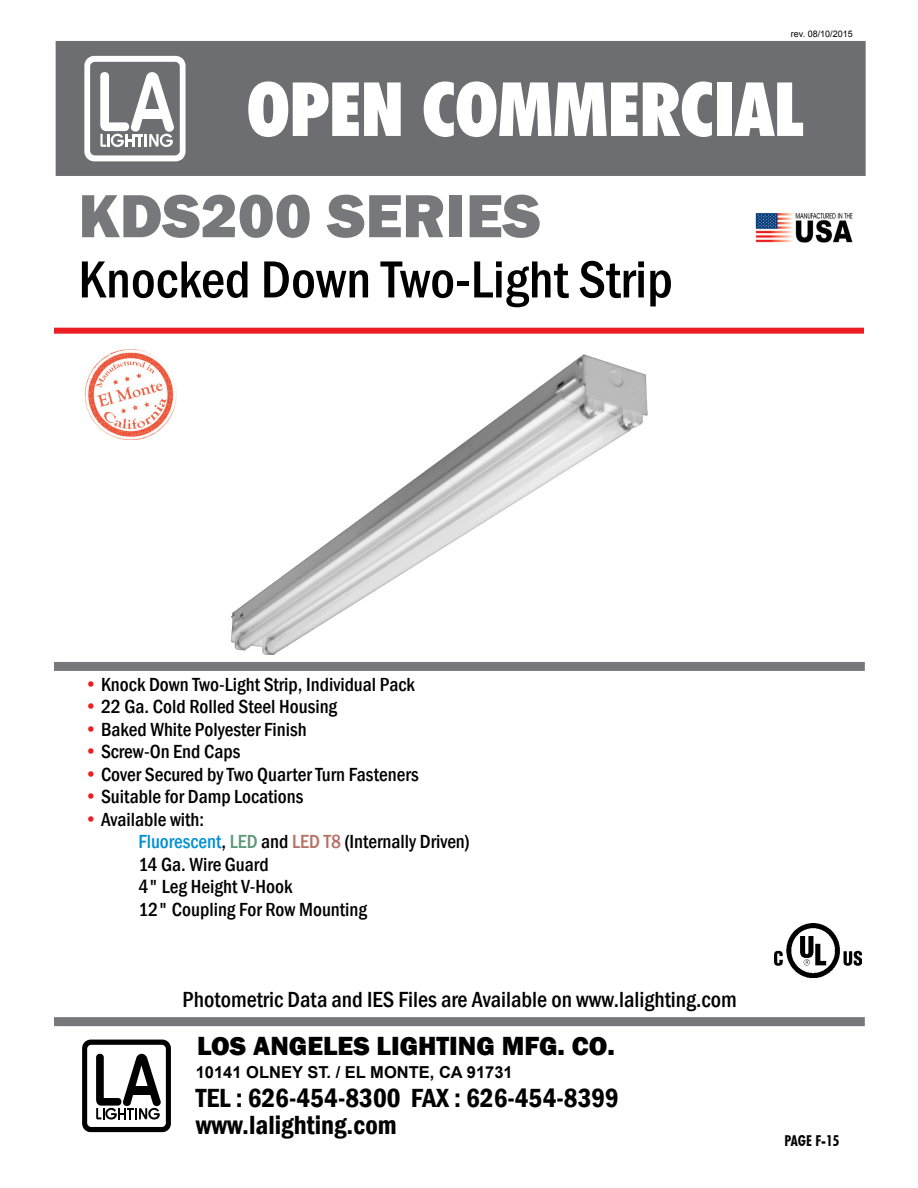
<style>
.page{position:relative;width:918px;height:1188px;background:#fff}
.page>*{position:absolute;margin:0;border:0;box-sizing:border-box;transform-origin:0 0}
.t1{font:900 condensed 75px "Futura BT";color:#fff}
.t2{font:800 63px "Franklin Gothic";color:#77787b}
.t3{font:500 condensed 54px "Franklin Gothic";color:#000}
.t4{font:600 condensed 27px/27px "Franklin Gothic";color:#000}
.t5{font:800 27px "Franklin Gothic";color:#000}
.t6{font:500 condensed 22.5px "Franklin Gothic";color:#000}
.t7{font:500 condensed 19.5px/22.5px "Franklin Gothic";color:#000}
.t8{font:700 16.5px "Arial";color:#000}
.t9{font:700 condensed 15px "Futura BT";color:#000}
.t10{font:9px "Arial";color:#000}
.s1{color:#ed1d24}
.s2{color:#0091d1}
.s3{color:#5d9877}
.s4{color:#b77166}
</style>
<div class="page">
<div style="left:54px;top:328px;width:810px;height:6px;background:#ed1d24"></div>
<div style="left:54px;top:662px;width:811px;height:9px;background:#77787b"></div>
<div style="left:54px;top:1017px;width:811px;height:9px;background:#77787b"></div>
<div style="left:56px;top:41px;width:810px;height:135px;background:#6d6e71"></div>
<svg style="left:84px;top:56px;width:102px;height:105px"></svg>
<svg style="left:82px;top:1040px;width:89px;height:92px"></svg>
<img style="left:755px;top:213px;width:98px;height:30px">
<img style="left:775px;top:924px;width:87px;height:53px">
<img style="left:86px;top:349px;width:91px;height:91px">
<img style="left:231px;top:354px;width:417px;height:301px">
<p class="t10" style="left:791px;top:28px;width:63px">rev. 08/10/2015</p>
<h1 class="t1" style="left:247px;top:64px;width:559px">OPEN COMMERCIAL</h1>
<h2 class="t2" style="left:78px;top:175px;width:464px">KDS200 SERIES</h2>
<h3 class="t3" style="left:78px;top:244px;width:596px">Knocked Down Two-Light Strip</h3>
<p class="t7" style="left:84px;top:673px;width:332px"><span class="s1">•</span> Knock Down Two-Light Strip, Individual Pack</p>
<p class="t7" style="left:84px;top:695px;width:254px"><span class="s1">•</span> 22 Ga. Cold Rolled Steel Housing</p>
<p class="t7" style="left:84px;top:718px;width:224px"><span class="s1">•</span> Baked White Polyester Finish</p>
<p class="t7" style="left:84px;top:740px;width:158px"><span class="s1">•</span> Screw-On End Caps</p>
<p class="t7" style="left:84px;top:763px;width:336px"><span class="s1">•</span> Cover Secured by Two Quarter Turn Fasteners</p>
<p class="t7" style="left:84px;top:785px;width:221px"><span class="s1">•</span> Suitable for Damp Locations</p>
<p class="t7" style="left:138px;top:808px;width:333px;text-indent:-54px"><span class="s1">•</span> Available with:<br><span class="s2">Fluorescent</span>, <span class="s3">LED</span> and <span class="s4">LED T8</span> (Internally Driven)<br>14 Ga. Wire Guard<br>4" Leg Height V-Hook<br>12" Coupling For Row Mounting</p>
<p class="t6" style="left:183px;top:985px;width:556px">Photometric Data and IES Files are Available on www.lalighting.com</p>
<h3 class="t5" style="left:197px;top:1029px;width:419px">LOS ANGELES LIGHTING MFG. CO.</h3>
<p class="t8" style="left:196px;top:1061px;width:318px">10141 OLNEY ST. / EL MONTE, CA 91731</p>
<h3 class="t4" style="left:196px;top:1084px;width:425px">TEL : 626-454-8300 FAX : 626-454-8399 www.lalighting.com</h3>
<p class="t9" style="left:785px;top:1132px;width:56px">PAGE F-15</p>
</div>
